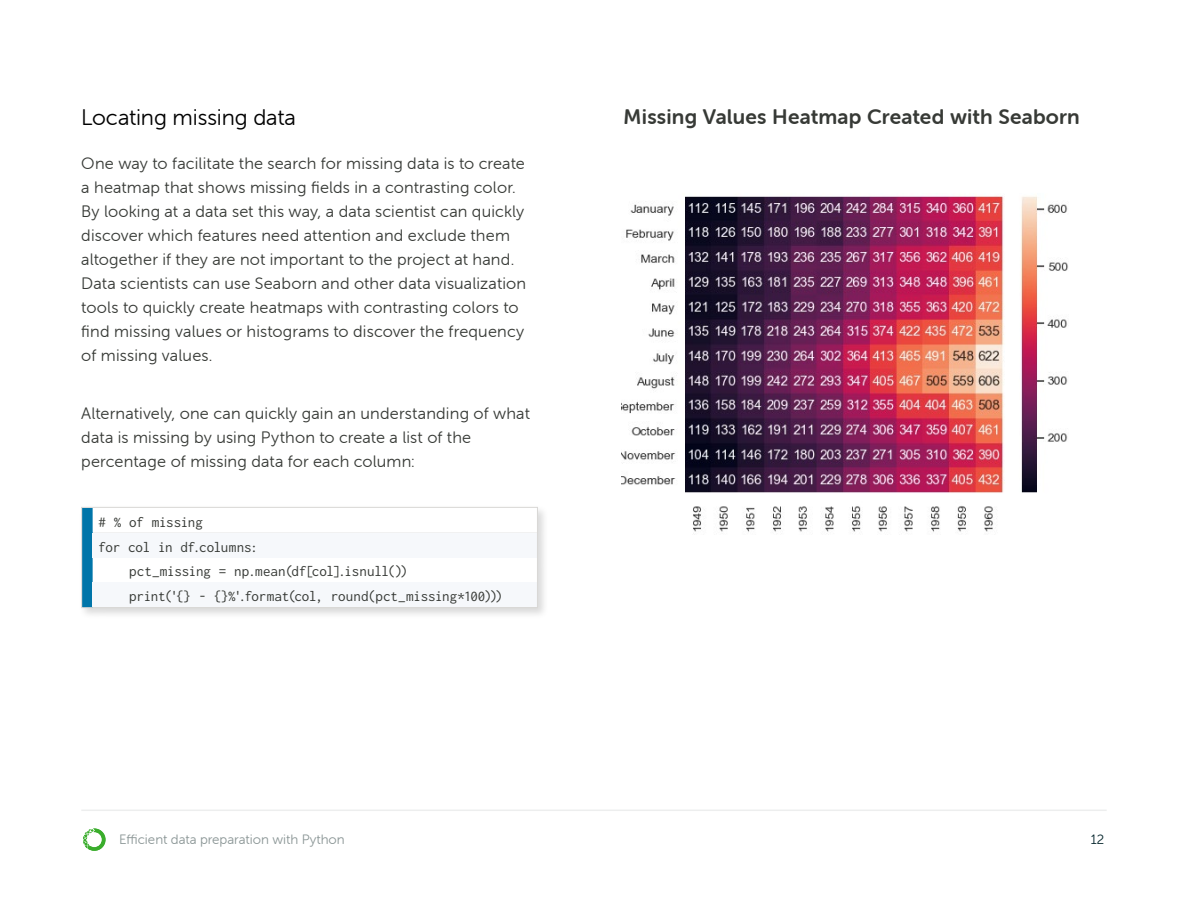
<style>
.page{position:relative;width:1188px;height:918px;background:#fff}
.page>*{position:absolute;margin:0;border:0;box-sizing:border-box;transform-origin:0 0}
.t1{font:22.5px "Museo Sans Rounded 300";letter-spacing:-.005em;color:#000}
.t2{font:21px "Museo Sans Rounded 700";letter-spacing:.01em;color:#373a36}
.t3{font:16.5px/24px "Museo Sans Rounded 300";letter-spacing:.01em;color:#373a36}
.t4{font:15px "Inconsolata";letter-spacing:-.01em;color:#373a36}
.t5{font:13.5px "Museo Sans Rounded 300";color:#8b9696}
.t6{font:13.5px "Museo Sans Rounded 300";color:#06262d}
</style>
<div class="page">
<img style="left:621px;top:196px;width:447px;height:338px">
<div style="left:78px;top:504px;width:471px;height:115px;background:#000;opacity:.15"></div>
<div style="left:82px;top:508px;width:11px;height:99px;background:#0075a9"></div>
<svg style="left:93px;top:509px;width:443px;height:73px"></svg>
<div style="left:93px;top:533px;width:444px;height:25px;background:#f6f8fb"></div>
<div style="left:93px;top:582px;width:444px;height:25px;background:#f6f8fb"></div>
<div style="left:81px;top:507px;width:457px;height:101px;border:1px solid #d9d8d6"></div>
<hr style="left:81px;top:810px;width:1026px;height:1px;background:#dbdede">
<svg style="left:83px;top:828px;width:23px;height:23px"></svg>
<h1 class="t1" style="left:81px;top:105px;width:216px">Locating missing data</h1>
<p class="t3" style="left:81px;top:152px;width:446px">One way to facilitate the search for missing data is to create a heatmap that shows missing fields in a contrasting color.<br>By looking at a data set this way, a data scientist can quickly discover which features need attention and exclude them altogether if they are not important to the project at hand.<br>Data scientists can use Seaborn and other data visualization tools to quickly create heatmaps with contrasting colors to find missing values or histograms to discover the frequency of missing values.</p>
<p class="t3" style="left:81px;top:402px;width:450px">Alternatively, one can quickly gain an understanding of what data is missing by using Python to create a list of the percentage of missing data for each column:</p>
<p class="t4" style="left:99px;top:512px;width:106px"># % of missing</p>
<p class="t4" style="left:99px;top:537px;width:161px">for col in df.columns:</p>
<p class="t4" style="left:129px;top:561px;width:280px">pct_missing = np.mean(df[col].isnull())</p>
<p class="t4" style="left:129px;top:586px;width:375px">print('{} - {}%'.format(col, round(pct_missing*100)))</p>
<p class="t2" style="left:624px;top:105px;width:458px">Missing Values Heatmap Created with Seaborn</p>
<p class="t5" style="left:119px;top:832px;width:227px">Efficient data preparation with Python</p>
<p class="t6" style="left:1091px;top:832px;width:15px">12</p>
</div>
